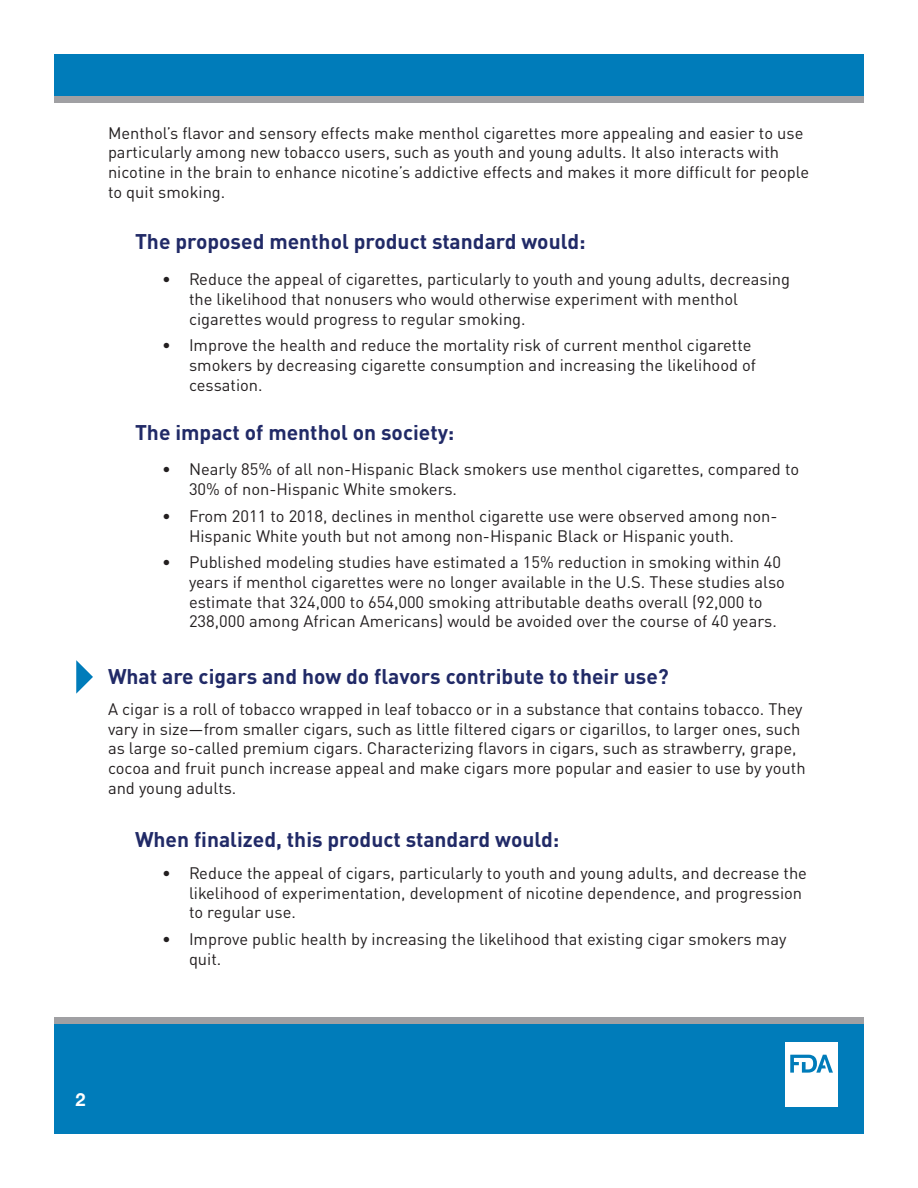
<style>
.page{position:relative;width:918px;height:1188px;background:#fff}
.page>*{position:absolute;margin:0;border:0;box-sizing:border-box;transform-origin:0 0}
.Headline{font:700 21px "DIN Pro";color:#212a67}
.t1{font:700 18px "Helvetica Neue";color:#fff}
.Body{font:16.5px/19.8px "DIN Pro";color:#231f20}
</style>
<div class="page">
<div style="left:54px;top:1017px;width:810px;height:24px;background:#a0a0a3"></div>
<div style="left:54px;top:79px;width:810px;height:24px;background:#a0a0a3"></div>
<div style="left:54px;top:1024px;width:810px;height:110px;background:#007cba"></div>
<div style="left:54px;top:54px;width:810px;height:41px;background:#007cba"></div>
<div style="left:785px;top:1042px;width:53px;height:65px;background:#fff"></div>
<svg style="left:790px;top:1055px;width:43px;height:18px"></svg>
<svg style="left:76px;top:660px;width:17px;height:34px"></svg>
<p class="Body" style="left:108px;top:121px;width:703px">Menthol’s flavor and sensory effects make menthol cigarettes more appealing and easier to use particularly among new tobacco users, such as youth and young adults. It also interacts with nicotine in the brain to enhance nicotine’s addictive effects and makes it more difficult for people to quit smoking.</p>
<p class="Headline" style="left:135px;top:224px;width:452px">The proposed menthol product standard would:</p>
<p class="Body" style="left:189px;top:268px;width:603px;text-indent:-27px">• Reduce the appeal of cigarettes, particularly to youth and young adults, decreasing the likelihood that nonusers who would otherwise experiment with menthol cigarettes would progress to regular smoking.</p>
<p class="Body" style="left:189px;top:334px;width:569px;text-indent:-27px">• Improve the health and reduce the mortality risk of current menthol cigarette smokers by decreasing cigarette consumption and increasing the likelihood of cessation.</p>
<p class="Headline" style="left:135px;top:415px;width:321px">The impact of menthol on society:</p>
<p class="Body" style="left:189px;top:458px;width:612px;text-indent:-27px">• Nearly 85% of all non-Hispanic Black smokers use menthol cigarettes, compared to<br>30% of non-Hispanic White smokers.</p>
<p class="Body" style="left:189px;top:504px;width:590px;text-indent:-27px">• From 2011 to 2018, declines in menthol cigarette use were observed among non-<br>Hispanic White youth but not among non-Hispanic Black or Hispanic youth.</p>
<p class="Body" style="left:189px;top:551px;width:598px;text-indent:-27px">• Published modeling studies have estimated a 15% reduction in smoking within 40 years if menthol cigarettes were no longer available in the U.S. These studies also estimate that 324,000 to 654,000 smoking attributable deaths overall (92,000 to 238,000 among African Americans) would be avoided over the course of 40 years.</p>
<p class="Headline" style="left:108px;top:658px;width:562px">What are cigars and how do flavors contribute to their use?</p>
<p class="Body" style="left:108px;top:697px;width:699px">A cigar is a roll of tobacco wrapped in leaf tobacco or in a substance that contains tobacco. They vary in size—from smaller cigars, such as little filtered cigars or cigarillos, to larger ones, such as large so-called premium cigars. Characterizing flavors in cigars, such as strawberry, grape, cocoa and fruit punch increase appeal and make cigars more popular and easier to use by youth and young adults.</p>
<p class="Headline" style="left:135px;top:821px;width:426px">When finalized, this product standard would:</p>
<p class="Body" style="left:189px;top:861px;width:620px;text-indent:-27px">• Reduce the appeal of cigars, particularly to youth and young adults, and decrease the likelihood of experimentation, development of nicotine dependence, and progression to regular use.</p>
<p class="Body" style="left:189px;top:927px;width:599px;text-indent:-27px">• Improve public health by increasing the likelihood that existing cigar smokers may quit.</p>
<p class="t1" style="left:76px;top:1085px;width:12px">2</p>
</div>
